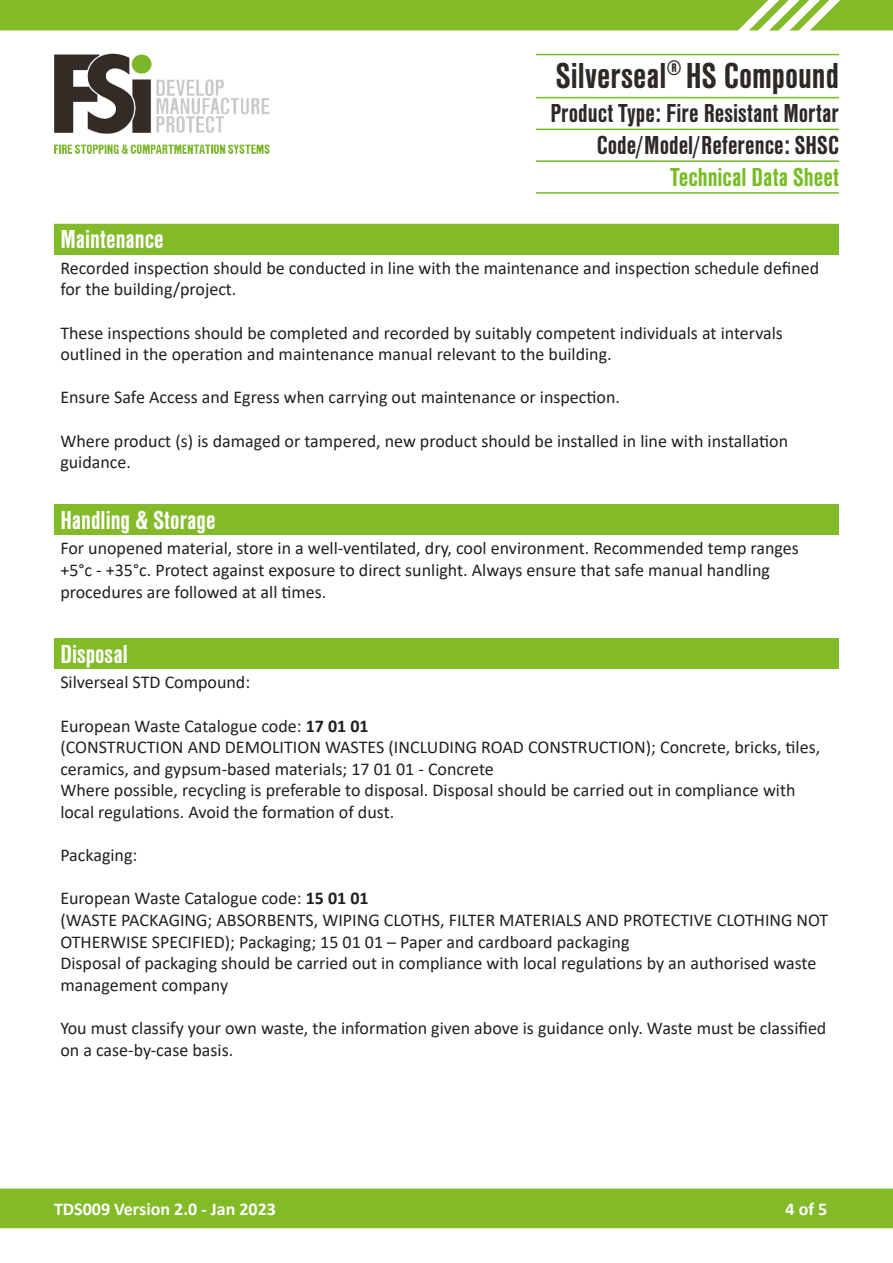
<style>
.page{position:relative;width:893px;height:1263px;background:#fff}
.page>*{position:absolute;margin:0;border:0;box-sizing:border-box;transform-origin:0 0}
.t1{font:700 37.5px "Nimbus San Con";color:#2d2926}
.t2{font:700 27px "Nimbus San Con";color:#2d2926}
.t3{font:700 27px "Nimbus San Con";color:#fff}
.t4{font:700 27px "Nimbus San Con";color:#76bd22}
.t5{font:18px/21.6px "Calibri";color:#231f20}
.t6{font:700 18px "Calibri";color:#fff}
.s1{font-weight:700}
</style>
<div class="page">
<div style="left:0;top:1188px;width:893px;height:40px;background:#82bb27"></div>
<hr style="left:536px;top:129px;width:303px;height:1px;background:#76bd22">
<hr style="left:536px;top:97px;width:303px;height:1px;background:#76bd22">
<hr style="left:536px;top:54px;width:303px;height:1px;background:#76bd22">
<img style="left:54px;top:53px;width:216px;height:101px">
<hr style="left:536px;top:160px;width:303px;height:2px;background:#76bd22">
<hr style="left:536px;top:192px;width:303px;height:2px;background:#76bd22">
<svg style="left:0;top:0;width:893px;height:31px;background:#8abf35"></svg>
<div style="left:54px;top:505px;width:784px;height:30px;background:#82bb27"></div>
<hr style="left:54px;top:504px;width:785px;height:1px;background:#82bb27">
<hr style="left:838px;top:505px;width:1px;height:30px;background:#82bb27">
<div style="left:54px;top:639px;width:784px;height:30px;background:#82bb27"></div>
<hr style="left:54px;top:638px;width:785px;height:1px;background:#82bb27">
<hr style="left:838px;top:639px;width:1px;height:30px;background:#82bb27">
<div style="left:54px;top:224px;width:784px;height:30px;background:#82bb27"></div>
<hr style="left:54px;top:224px;width:785px;height:1px;background:#82bb27">
<svg style="left:838px;top:225px;width:1px;height:29px"></svg>
<h1 class="t1" style="left:556px;top:55px;width:285px">Silverseal<sup>®</sup> HS Compound</h1>
<h2 class="t2" style="left:550px;top:99px;width:290px">Product Type: Fire Resistant Mortar</h2>
<h2 class="t2" style="left:597px;top:131px;width:244px">Code/Model/Reference: SHSC</h2>
<h2 class="t4" style="left:670px;top:162px;width:170px">Technical Data Sheet</h2>
<p class="t3" style="left:60px;top:225px;width:105px">Maintenance</p>
<p class="t5" style="left:60px;top:257px;width:760px">Recorded inspection should be conducted in line with the maintenance and inspection schedule defined for the building/project.</p>
<p class="t5" style="left:60px;top:321px;width:724px">These inspections should be completed and recorded by suitably competent individuals at intervals</p>
<p class="t5" style="left:60px;top:343px;width:553px">outlined in the operation and maintenance manual relevant to the building.</p>
<p class="t5" style="left:60px;top:386px;width:561px">Ensure Safe Access and Egress when carrying out maintenance or inspection.</p>
<p class="t5" style="left:60px;top:429px;width:729px">Where product (s) is damaged or tampered, new product should be installed in line with installation</p>
<p class="t5" style="left:60px;top:451px;width:72px">guidance.</p>
<p class="t3" style="left:60px;top:505px;width:157px">Handling &amp; Storage</p>
<p class="t5" style="left:60px;top:537px;width:740px">For unopened material, store in a well-ventilated, dry, cool environment. Recommended temp ranges +5°c - +35°c. Protect against exposure to direct sunlight. Always ensure that safe manual handling</p>
<p class="t5" style="left:60px;top:580px;width:268px">procedures are followed at all times.</p>
<p class="t3" style="left:60px;top:639px;width:69px">Disposal</p>
<p class="t5" style="left:60px;top:671px;width:191px">Silverseal STD Compound:</p>
<p class="t5" style="left:60px;top:714px;width:310px">European Waste Catalogue code: <span class="s1">17 01 01</span></p>
<p class="t5" style="left:60px;top:736px;width:761px">(CONSTRUCTION AND DEMOLITION WASTES (INCLUDING ROAD CONSTRUCTION); Concrete, bricks, tiles, ceramics, and gypsum-based materials; 17 01 01 - Concrete</p>
<p class="t5" style="left:60px;top:779px;width:737px">Where possible, recycling is preferable to disposal. Disposal should be carried out in compliance with local regulations. Avoid the formation of dust.</p>
<p class="t5" style="left:60px;top:844px;width:78px">Packaging:</p>
<p class="t5" style="left:60px;top:887px;width:310px">European Waste Catalogue code: <span class="s1">15 01 01</span></p>
<p class="t5" style="left:60px;top:909px;width:769px">(WASTE PACKAGING; ABSORBENTS, WIPING CLOTHS, FILTER MATERIALS AND PROTECTIVE CLOTHING NOT<br>OTHERWISE SPECIFIED); Packaging; 15 01 01 – Paper and cardboard packaging</p>
<p class="t5" style="left:60px;top:952px;width:757px">Disposal of packaging should be carried out in compliance with local regulations by an authorised waste management company</p>
<p class="t5" style="left:60px;top:1017px;width:767px">You must classify your own waste, the information given above is guidance only. Waste must be classified on a case-by-case basis.</p>
<p class="t6" style="left:54px;top:1196px;width:223px">TDS009 Version 2.0 - Jan 2023</p>
<p class="t6" style="left:786px;top:1196px;width:43px">4 of 5</p>
</div>
